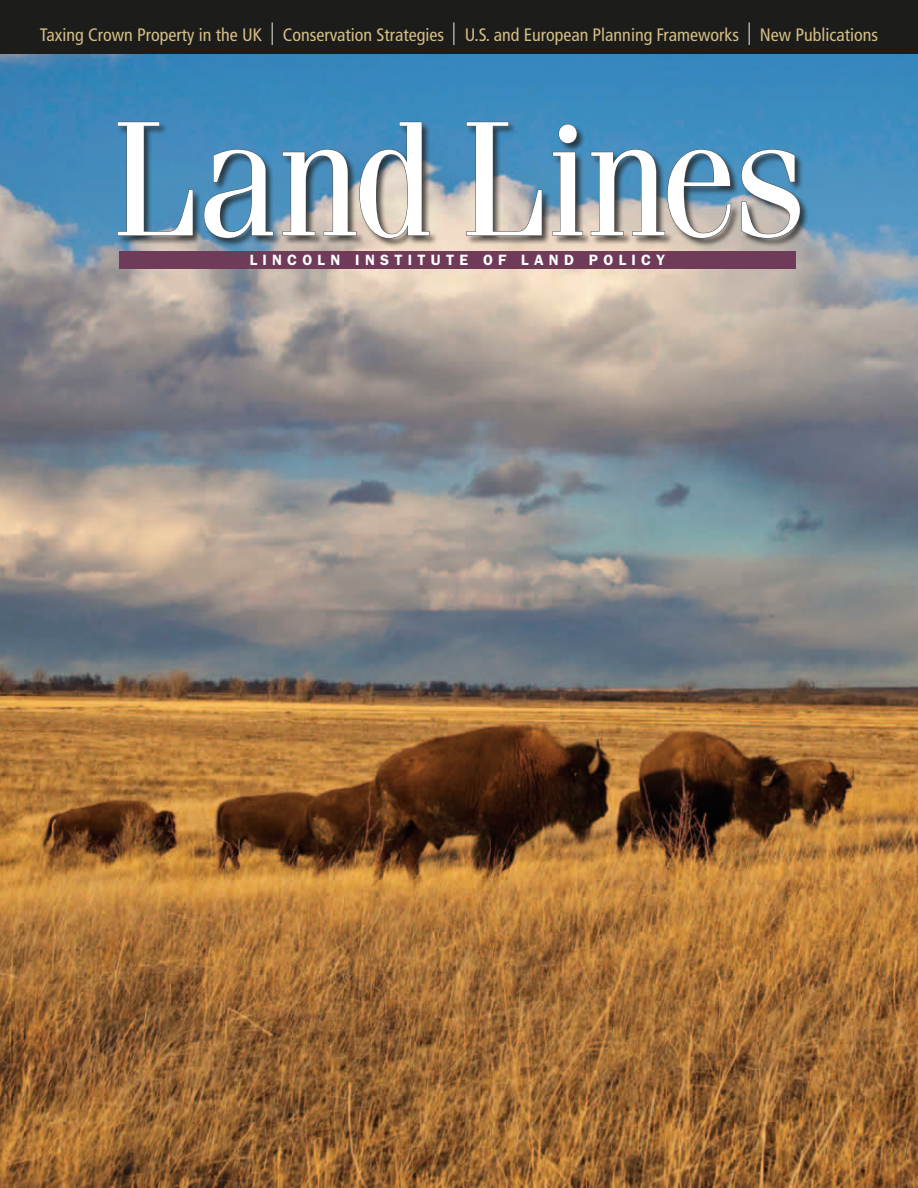
<style>
.page{position:relative;width:918px;height:1188px;background:#fff}
.page>*{position:absolute;margin:0;border:0;box-sizing:border-box;transform-origin:0 0}
.t1{font:163.5px "Fenice";letter-spacing:-.02em;color:#fff;scale:.95 1}
.t2{font:condensed 18px "Frutiger";color:#d3be84}
.t3{font:600 15px "ITC Franklin Gothic Std";letter-spacing:.35em;color:#fff}
.s1{font-weight:300;font-size:30px;color:#fff}
</style>
<div class="page">
<img style="left:0;top:54px;width:918px;height:1134px">
<div style="left:117px;top:121px;width:692px;height:127px;background:#1c1c1a;opacity:.75"></div>
<svg style="left:117px;top:121px;width:76px;height:115px"></svg>
<svg style="left:204px;top:149px;width:70px;height:90px"></svg>
<svg style="left:282px;top:121px;width:148px;height:118px"></svg>
<svg style="left:466px;top:121px;width:76px;height:115px"></svg>
<svg style="left:552px;top:124px;width:31px;height:112px"></svg>
<svg style="left:591px;top:149px;width:140px;height:90px"></svg>
<svg style="left:741px;top:149px;width:60px;height:90px"></svg>
<div style="left:120px;top:251px;width:676px;height:18px;background:#6f3b59"></div>
<div style="left:0;top:0;width:918px;height:54px;background:#1c1c1a"></div>
<p class="t2" style="left:40px;top:24px;width:840px">Taxing Crown Property in the UK <span class="s1">l</span> Conservation Strategies <span class="s1">l</span> U.S. and European Planning Frameworks <span class="s1">l</span> New Publications</p>
<h1 class="t1" style="left:111px;top:81px;width:734px">Land Lines</h1>
<p class="t3" style="left:250px;top:251px;width:417px">LINCOL N I NSTITUTE OF LAND POL ICY</p>
</div>
